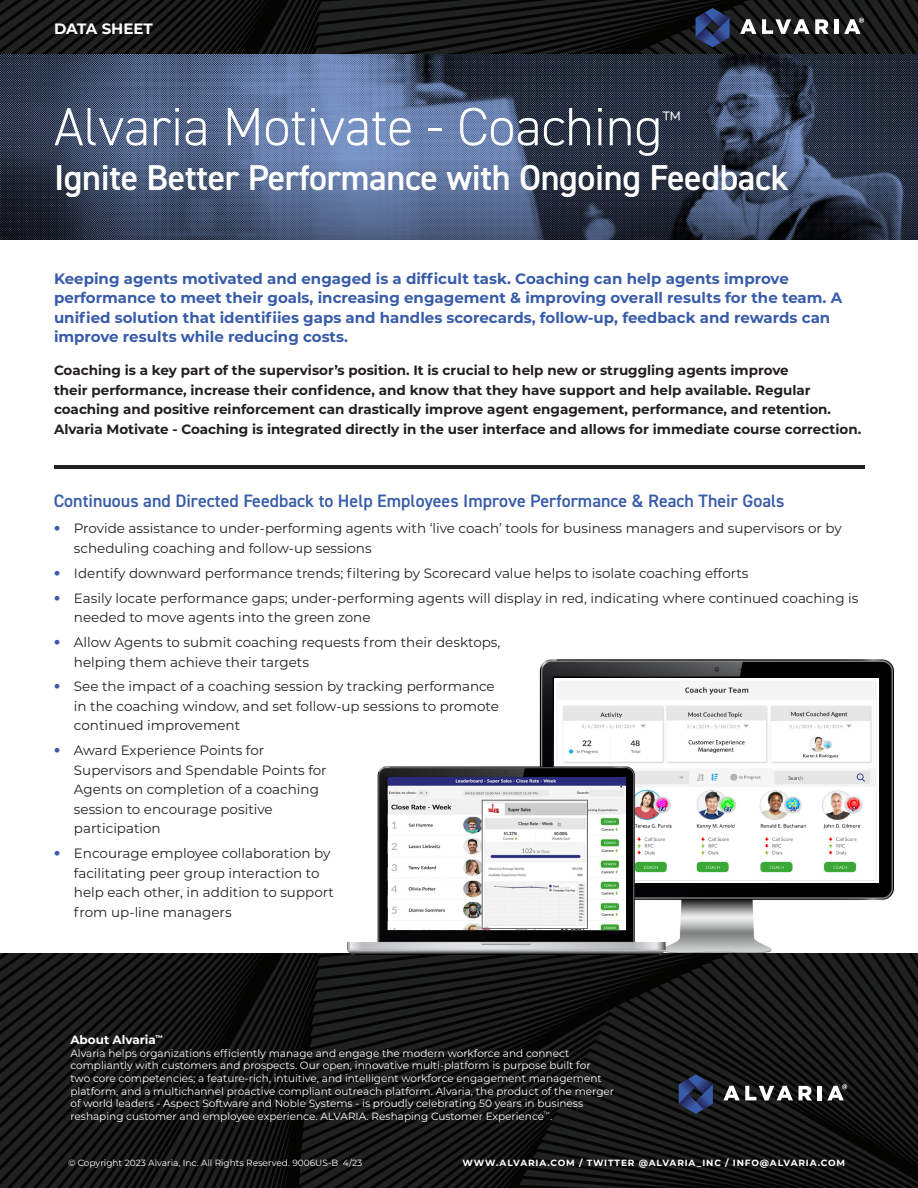
<style>
.page{position:relative;width:918px;height:1188px;background:#fff}
.page>*{position:absolute;margin:0;border:0;box-sizing:border-box;transform-origin:0 0}
.t1{font:300 54px "DIN2014";color:#fff}
.t2{font:600 36px "DIN2014";letter-spacing:-.01em;color:#fff}
.t3{font:300 21px "DIN2014";color:#fff}
.Subhead_Blue{font:600 18px "DIN2014";color:#385caa}
.Intro_Text_Blue{font:700 15px/19.5px "Montserrat";color:#385caa}
.t4{font:700 15px "Montserrat";color:#fff}
.t5{font:13.5px/19.5px "Montserrat";color:#231f20}
.Intro_Text_Black{font:700 13.5px/19.5px "Montserrat";color:#231f20}
.Boilerplate_Header{font:700 12px "Montserrat";color:#fff}
.Boilerplate_Body{font:10.5px/12.6px "Montserrat";color:#fff}
.t6{font:9px "Montserrat";color:#fff}
.t7{font:700 9px "Montserrat";letter-spacing:.095em;color:#fff}
.s1{font-family:"Avenir LT Std";font-weight:300;color:#385caa}
</style>
<div class="page">
<svg style="left:0;top:0;width:918px;height:54px;background:#131514"></svg>
<svg style="left:740px;top:19px;width:16px;height:15px"></svg>
<svg style="left:762px;top:19px;width:67px;height:15px"></svg>
<div style="left:834px;top:19px;width:5px;height:15px;background:#fff"></div>
<svg style="left:696px;top:8px;width:34px;height:39px"></svg>
<svg style="left:844px;top:18px;width:20px;height:16px"></svg>
<svg style="left:0;top:54px;width:918px;height:104px;background:#41506d"></svg>
<svg style="left:0;top:158px;width:918px;height:82px;background:#3d4b66"></svg>
<hr style="left:54px;top:465px;width:810px;height:4px;background:#202222">
<img style="left:539px;top:659px;width:361px;height:295px">
<svg style="left:0;top:954px;width:918px;height:234px;background:#131514"></svg>
<svg style="left:723px;top:1086px;width:70px;height:15px"></svg>
<svg style="left:799px;top:1086px;width:13px;height:14px"></svg>
<hr style="left:818px;top:1086px;width:4px;height:14px;background:#fff">
<svg style="left:679px;top:1074px;width:34px;height:40px"></svg>
<svg style="left:827px;top:1084px;width:20px;height:16px"></svg>
<img style="left:554px;top:678px;width:324px;height:205px">
<img style="left:348px;top:752px;width:328px;height:202px">
<img style="left:388px;top:778px;width:238px;height:151px">
<img style="left:484px;top:804px;width:102px;height:121px">
<div style="left:482px;top:800px;width:106px;height:129px;border:1px solid #6c6d70"></div>
<p class="t4" style="left:54px;top:18px;width:100px">DATA SHEET</p>
<p class="t1" style="left:54px;top:94px;width:610px">Alvaria Motivate - Coaching</p>
<p class="t3" style="left:662px;top:106px;width:20px">™</p>
<p class="t2" style="left:54px;top:154px;width:736px">Ignite Better Performance with Ongoing Feedback</p>
<p class="Intro_Text_Blue" style="left:54px;top:268px;width:790px">Keeping agents motivated and engaged is a difficult task. Coaching can help agents improve performance to meet their goals, increasing engagement &amp; improving overall results for the team. A unified solution that identifiies gaps and handles scorecards, follow-up, feedback and rewards can improve results while reducing costs.</p>
<p class="Intro_Text_Black" style="left:54px;top:360px;width:736px">Coaching is a key part of the supervisor’s position. It is crucial to help new or struggling agents improve</p>
<p class="Intro_Text_Black" style="left:54px;top:380px;width:809px">their performance, increase their confidence, and know that they have support and help available. Regular coaching and positive reinforcement can drastically improve agent engagement, performance, and retention.<br>Alvaria Motivate - Coaching is integrated directly in the user interface and allows for immediate course correction.</p>
<p class="Subhead_Blue" style="left:54px;top:489px;width:732px">Continuous and Directed Feedback to Help Employees Improve Performance &amp; Reach Their Goals</p>
<p class="t5" style="left:74px;top:518px;width:769px;text-indent:-20px"><span class="s1">•</span> Provide assistance to under-performing agents with ‘live coach’ tools for business managers and supervisors or by scheduling coaching and follow-up sessions</p>
<p class="t5" style="left:54px;top:563px;width:696px"><span class="s1">•</span> Identify downward performance trends; filtering by Scorecard value helps to isolate coaching efforts</p>
<p class="t5" style="left:74px;top:588px;width:786px;text-indent:-20px"><span class="s1">•</span> Easily locate performance gaps; under-performing agents will display in red, indicating where continued coaching is needed to move agents into the green zone</p>
<p class="t5" style="left:74px;top:632px;width:428px;text-indent:-20px"><span class="s1">•</span> Allow Agents to submit coaching requests from their desktops, helping them achieve their targets</p>
<p class="t5" style="left:74px;top:676px;width:426px;text-indent:-20px"><span class="s1">•</span> See the impact of a coaching session by tracking performance in the coaching window, and set follow-up sessions to promote continued improvement</p>
<p class="t5" style="left:74px;top:740px;width:254px;text-indent:-20px"><span class="s1">•</span> Award Experience Points for<br>Supervisors and Spendable Points for<br>Agents on completion of a coaching session to encourage positive participation</p>
<p class="t5" style="left:74px;top:843px;width:261px;text-indent:-20px"><span class="s1">•</span> Encourage employee collaboration by facilitating peer group interaction to help each other, in addition to support from up-line managers</p>
<p class="Boilerplate_Header" style="left:70px;top:1031px;width:94px">About Alvaria<sup>™</sup></p>
<p class="Boilerplate_Body" style="left:70px;top:1046px;width:545px">Alvaria helps organizations efficiently manage and engage the modern workforce and connect compliantly with customers and prospects. Our open, innovative multi-platform is purpose built for<br>two core competencies; a feature-rich, intuitive, and intelligent workforce engagement management platform, and a multichannel proactive compliant outreach platform. Alvaria, the product of the merger of world leaders - Aspect Software and Noble Systems - is proudly celebrating 50 years in business reshaping customer and employee experience. ALVARIA. Reshaping Customer Experience<sup>™</sup>.</p>
<p class="t6" style="left:68px;top:1156px;width:296px">© Copyright 2023 Alvaria, Inc. All Rights Reserved. 9006US-B 4/23</p>
<p class="t7" style="left:463px;top:1156px;width:384px">WWW.ALVARIA.COM / TWITTER @ALVARIA_INC / INFO@ALVARIA.COM</p>
</div>
